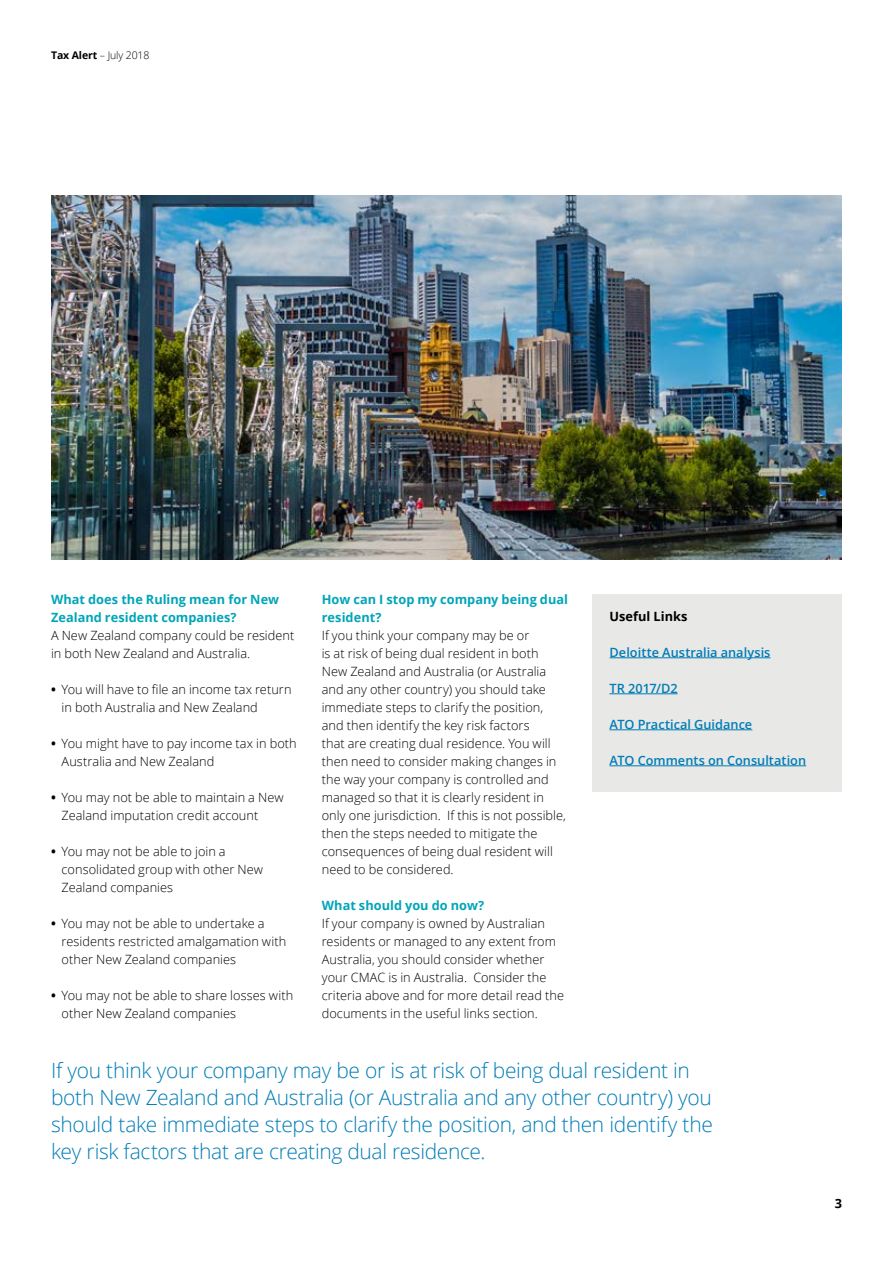
<style>
.page{position:relative;width:893px;height:1263px;background:#fff}
.page>*{position:absolute;margin:0;border:0;box-sizing:border-box;transform-origin:0 0}
.t1{font:300 21px/27px "Open Sans";letter-spacing:-.015em;color:#007db6}
.t2{font:300 12.75px/18px "Open Sans";letter-spacing:.005em;color:#000}
.t3{font:700 12.75px/18px "Open Sans";color:#00a5b8}
.t4{font:600 12.75px "Open Sans";color:#007db6}
.t5{font:700 12.75px "Open Sans";letter-spacing:.005em;color:#000}
.t6{font:300 10.5px "Open Sans";letter-spacing:-.01em;color:#000}
.s1{font-weight:700}
</style>
<div class="page">
<div style="left:592px;top:594px;width:250px;height:197px;background:#e8e8e7"></div>
<hr style="left:609px;top:657px;width:161px;height:1px;background:#007db6">
<hr style="left:609px;top:693px;width:69px;height:1px;background:#007db6">
<hr style="left:609px;top:729px;width:143px;height:1px;background:#007db6">
<hr style="left:609px;top:765px;width:197px;height:1px;background:#007db6">
<img style="left:51px;top:196px;width:791px;height:364px">
<p class="t6" style="left:51px;top:48px;width:100px"><span class="s1">Tax Alert</span> – July 2018</p>
<p class="t3" style="left:51px;top:590px;width:230px">What does the Ruling mean for New<br>Zealand resident companies?</p>
<p class="t2" style="left:51px;top:626px;width:245px">A New Zealand company could be resident in both New Zealand and Australia.</p>
<p class="t2" style="left:62px;top:680px;width:231px;text-indent:-11px"><span class="s1">•</span> You will have to file an income tax return in both Australia and New Zealand</p>
<p class="t2" style="left:62px;top:734px;width:237px;text-indent:-11px"><span class="s1">•</span> You might have to pay income tax in both<br>Australia and New Zealand</p>
<p class="t2" style="left:62px;top:788px;width:224px;text-indent:-11px"><span class="s1">•</span> You may not be able to maintain a New<br>Zealand imputation credit account</p>
<p class="t2" style="left:62px;top:842px;width:203px;text-indent:-11px"><span class="s1">•</span> You may not be able to join a consolidated group with other New<br>Zealand companies</p>
<p class="t2" style="left:62px;top:914px;width:226px;text-indent:-11px"><span class="s1">•</span> You may not be able to undertake a residents restricted amalgamation with other New Zealand companies</p>
<p class="t2" style="left:62px;top:986px;width:233px;text-indent:-11px"><span class="s1">•</span> You may not be able to share losses with other New Zealand companies</p>
<p class="t3" style="left:322px;top:590px;width:248px">How can I stop my company being dual resident?</p>
<p class="t2" style="left:322px;top:626px;width:246px">If you think your company may be or<br>is at risk of being dual resident in both New Zealand and Australia (or Australia and any other country) you should take immediate steps to clarify the position, and then identify the key risk factors<br>that are creating dual residence. You will then need to consider making changes in the way your company is controlled and managed so that it is clearly resident in only one jurisdiction. If this is not possible, then the steps needed to mitigate the consequences of being dual resident will need to be considered.</p>
<p class="t3" style="left:322px;top:896px;width:164px">What should you do now?</p>
<p class="t2" style="left:322px;top:914px;width:244px">If your company is owned by Australian residents or managed to any extent from Australia, you should consider whether your CMAC is in Australia. Consider the criteria above and for more detail read the documents in the useful links section.</p>
<p class="t5" style="left:609px;top:607px;width:80px">Useful Links</p>
<p class="t4" style="left:609px;top:643px;width:163px">Deloitte Australia analysis</p>
<p class="t4" style="left:609px;top:679px;width:70px">TR 2017/D2</p>
<p class="t4" style="left:609px;top:715px;width:144px">ATO Practical Guidance</p>
<p class="t4" style="left:609px;top:751px;width:198px">ATO Comments on Consultation</p>
<p class="t1" style="left:51px;top:1056px;width:663px">If you think your company may be or is at risk of being dual resident in both New Zealand and Australia (or Australia and any other country) you should take immediate steps to clarify the position, and then identify the key risk factors that are creating dual residence.</p>
<p class="t5" style="left:835px;top:1195px;width:9px">3</p>
</div>
